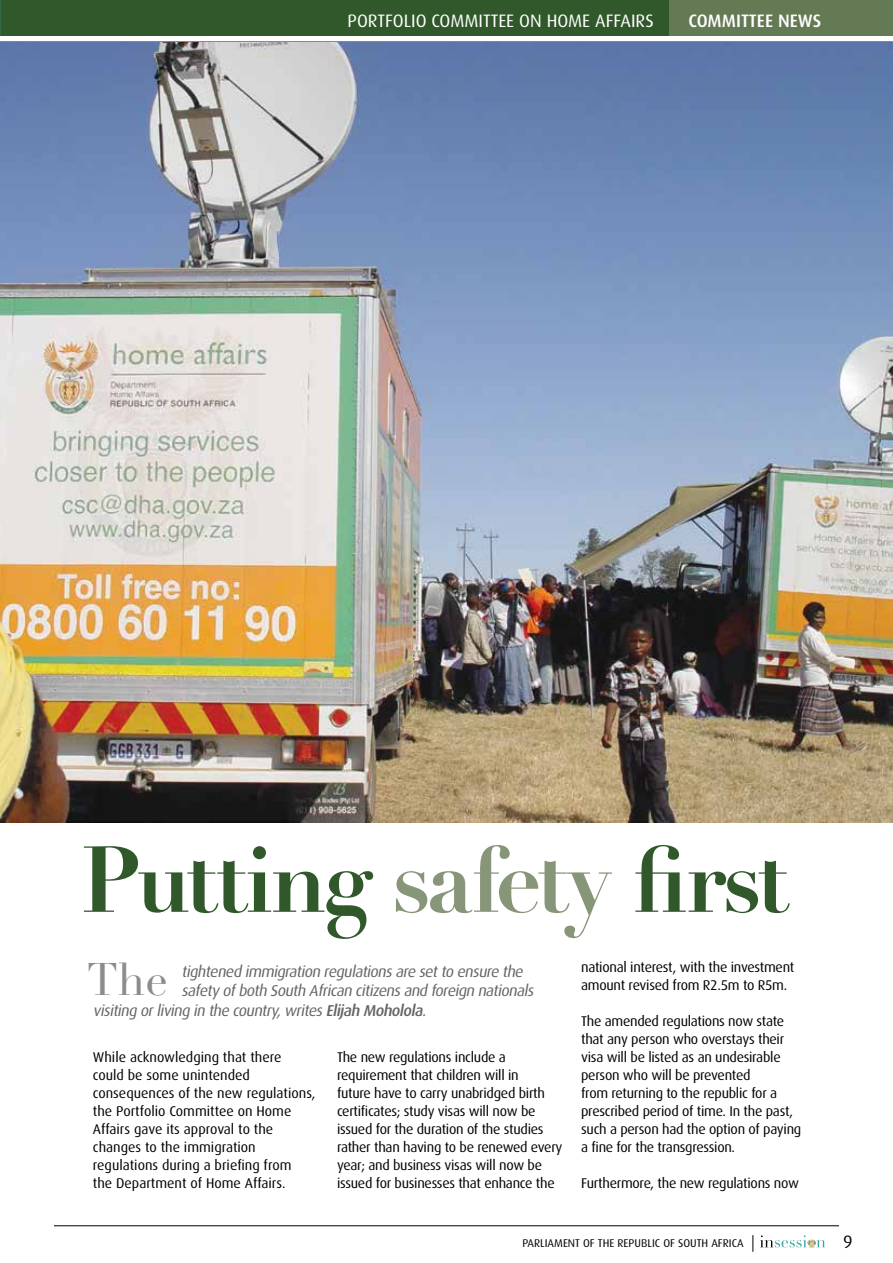
<style>
.page{position:relative;width:893px;height:1263px;background:#fff}
.page>*{position:absolute;margin:0;border:0;box-sizing:border-box;transform-origin:0 0}
.t1{font:700 91.8px "Didot LH";letter-spacing:-.045em;color:#30582a}
.t2{font:45px "Didot LH";color:#8a8c8e}
.t3{font:18px "Dax";color:#fff}
.t4{font:500 18px "Dax";color:#fff}
.t5{font:18px "Dax";color:#000}
.t6{font:italic 15.75px "Dax";color:#636466}
.t7{font:14.1px/18px "Dax";letter-spacing:-.02em;color:#000}
.t8{font:14.1px/18px "Dax";color:#000}
.t9{font:11.25px "Dax";color:#000}
.s1{color:#879678}
.s2{font-weight:500}
</style>
<div class="page">
<svg style="left:752px;top:1235px;width:1px;height:17px"></svg>
<hr style="left:54px;top:1225px;width:785px;height:1px;background:#000">
<svg style="left:760px;top:1235px;width:65px;height:13px"></svg>
<div style="left:0;top:0;width:670px;height:36px;background:#30582a"></div>
<div style="left:669px;top:0;width:224px;height:36px;background:#647a55"></div>
<hr style="left:0;top:41px;width:893px;height:2px;background:#30582a">
<img style="left:0;top:43px;width:893px;height:779px">
<p class="t3" style="left:348px;top:11px;width:10px">portfolio</p>
<p class="t3" style="left:431px;top:11px;width:10px">committee</p>
<p class="t3" style="left:519px;top:11px;width:39px">on home</p>
<p class="t3" style="left:595px;top:11px;width:10px">affairs</p>
<p class="t4" style="left:688px;top:11px;width:11px">COMMITTEE</p>
<p class="t4" style="left:778px;top:11px;width:43px">NEWS</p>
<h1 class="t1" style="left:81px;top:823px;width:710px">Putting <span class="s1">safety</span> first</h1>
<h2 class="t2" style="left:87px;top:953px;width:82px">The</h2>
<p class="t6" style="left:182px;top:962px;width:346px">tightened immigration regulationsare setto ensure the</p>
<p class="t6" style="left:182px;top:982px;width:357px">safety ofboth South African citizensand foreign nationals</p>
<p class="t6" style="left:93px;top:1001px;width:338px">visiting orliving in the country,writes<span class="s2">Elijah Moholola</span>.</p>
<p class="t8" style="left:93px;top:1048px;width:224px">While acknowledging that there could be some unintended consequences of the new regulations, the Portfolio Committee on Home<br>Affairs gave its approval to the changes to the immigration regulations during a briefing from<br>the Department of Home Affairs.</p>
<p class="t7" style="left:337px;top:1048px;width:227px">The new regulations include a requirement that children will in<br>future have to carry unabridged birth certificates; study visas will now be issued for the duration of the studies rather than having to be renewed every year; and business visas will now be issued for businesses that enhance the</p>
<p class="t7" style="left:581px;top:958px;width:215px">national interest, with the investment amount revised from R2.5m to R5m.</p>
<p class="t7" style="left:581px;top:1012px;width:222px">The amended regulations now state that any person who overstays their visa will be listed as an undesirable person who will be prevented<br>from returning to the republic for a prescribed period of time. In the past, such a person had the option of paying a fine for the transgression.</p>
<p class="t7" style="left:581px;top:1174px;width:219px">Furthermore, the new regulations now</p>
<p class="t9" style="left:522px;top:1237px;width:223px">PARLIAMENT OF THE REPUBLIC OF SOUTH AFRICA</p>
<p class="t5" style="left:843px;top:1232px;width:11px">9</p>
</div>
